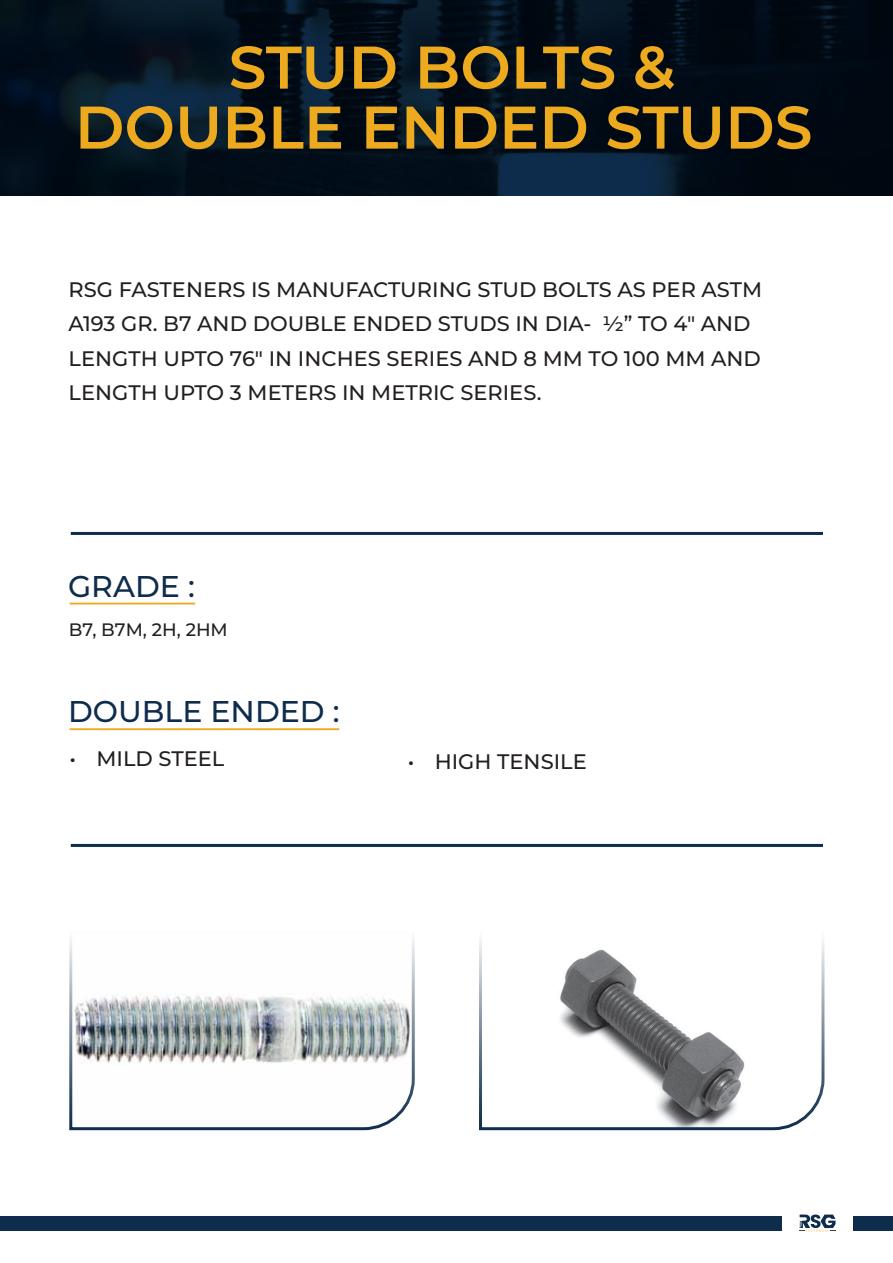
<style>
.page{position:relative;width:893px;height:1263px;background:#fff}
.page>*{position:absolute;margin:0;border:0;box-sizing:border-box;transform-origin:0 0}
.t1{font:600 60px/60px "Montserrat";color:#eeaa1f;text-align:center}
.t2{font:500 30px "Montserrat";color:#0e2c4c}
.t3{font:500 21px/34.5px "Montserrat";color:#231f20}
.t4{font:500 18px "Montserrat";color:#231f20}
</style>
<div class="page">
<svg style="left:0;top:0;width:893px;height:195px;background:#03101d"></svg>
<hr style="left:71px;top:844px;width:752px;height:3px;background:#0e2c4c">
<hr style="left:70px;top:728px;width:269px;height:2px;background:#eeaa1f">
<hr style="left:71px;top:532px;width:752px;height:3px;background:#0e2c4c">
<hr style="left:70px;top:603px;width:125px;height:1px;background:#eeaa1f">
<svg style="left:479px;top:939px;width:346px;height:192px"></svg>
<svg style="left:69px;top:938px;width:346px;height:193px"></svg>
<div style="left:0;top:1216px;width:781px;height:14px;background:#0e2c4c"></div>
<div style="left:854px;top:1216px;width:39px;height:14px;background:#0e2c4c"></div>
<svg style="left:800px;top:1214px;width:35px;height:18px"></svg>
<h1 class="t1" style="left:75px;top:36px;width:739px">STUD BOLTS &amp;<br>DOUBLE ENDED STUDS</h1>
<p class="t3" style="left:69px;top:272px;width:695px">RSG FASTENERS IS MANUFACTURING STUD BOLTS AS PER ASTM A193 GR. B7 AND DOUBLE ENDED STUDS IN DIA- ½” TO 4″ AND LENGTH UPTO 76″ IN INCHES SERIES AND 8 MM TO 100 MM AND LENGTH UPTO 3 METERS IN METRIC SERIES.</p>
<h2 class="t2" style="left:68px;top:566px;width:128px">GRADE :</h2>
<p class="t4" style="left:69px;top:617px;width:160px">B7, B7M, 2H, 2HM</p>
<h2 class="t2" style="left:68px;top:692px;width:273px">DOUBLE ENDED :</h2>
<p class="t3" style="left:70px;top:741px;width:156px">• MILD STEEL</p>
<p class="t3" style="left:408px;top:744px;width:181px">• HIGH TENSILE</p>
</div>
